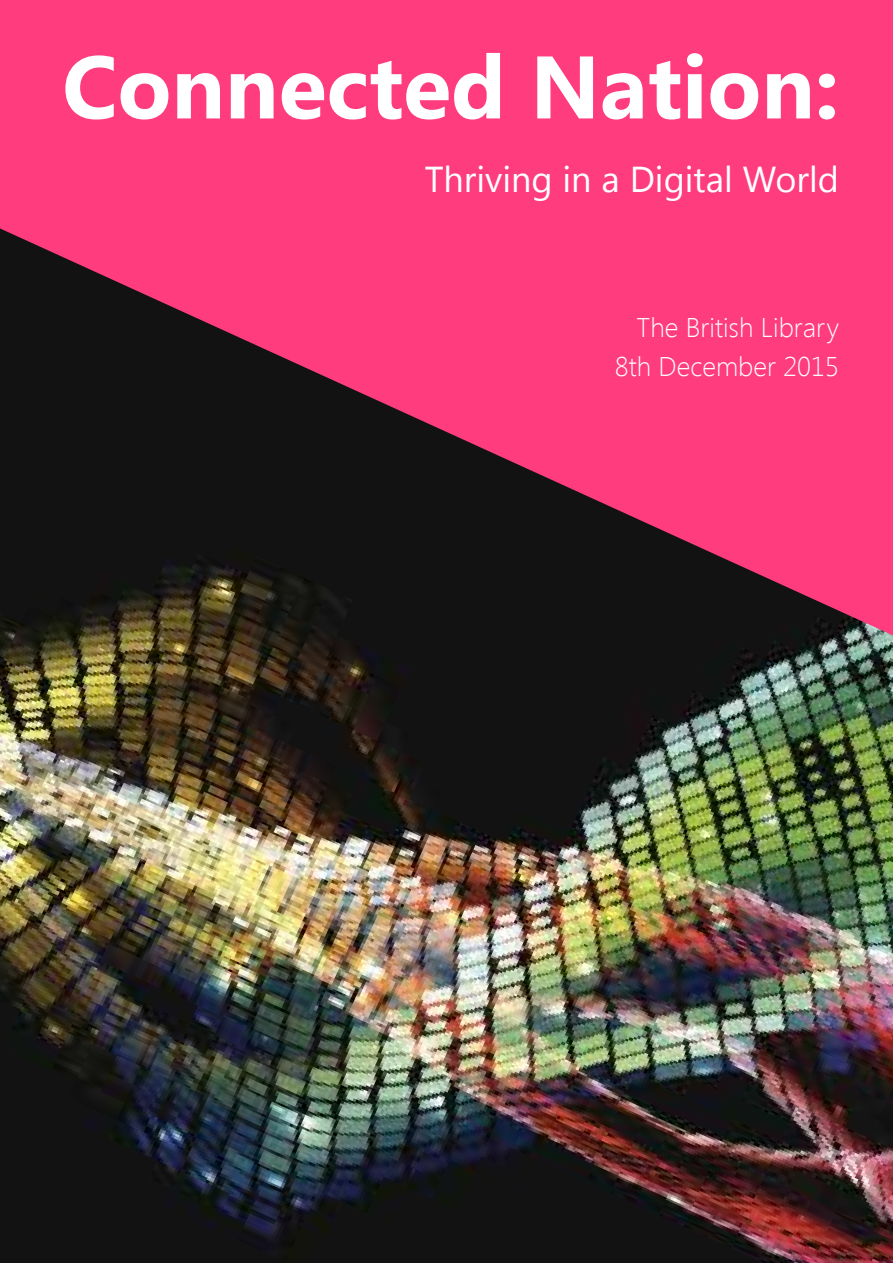
<style>
.page{position:relative;width:893px;height:1263px;background:#ff3c7d}
.page>*{position:absolute;margin:0;border:0;box-sizing:border-box;transform-origin:0 0}
.t1{font:700 88.5px "Segoe UI";color:#fff}
.t2{font:36px "Segoe UI";color:#fff}
.t3{font:300 27px/39px "Segoe UI";color:#fff;text-align:right}
</style>
<div class="page">
<img style="left:0;top:228px;width:893px;height:1035px">
<h1 class="t1" style="left:62px;top:24px;width:778px">Connected Nation:</h1>
<h2 class="t2" style="left:425px;top:154px;width:416px">Thriving in a Digital World</h2>
<p class="t3" style="left:615px;top:307px;width:226px">The British Library<br>8th December 2015</p>
</div>
